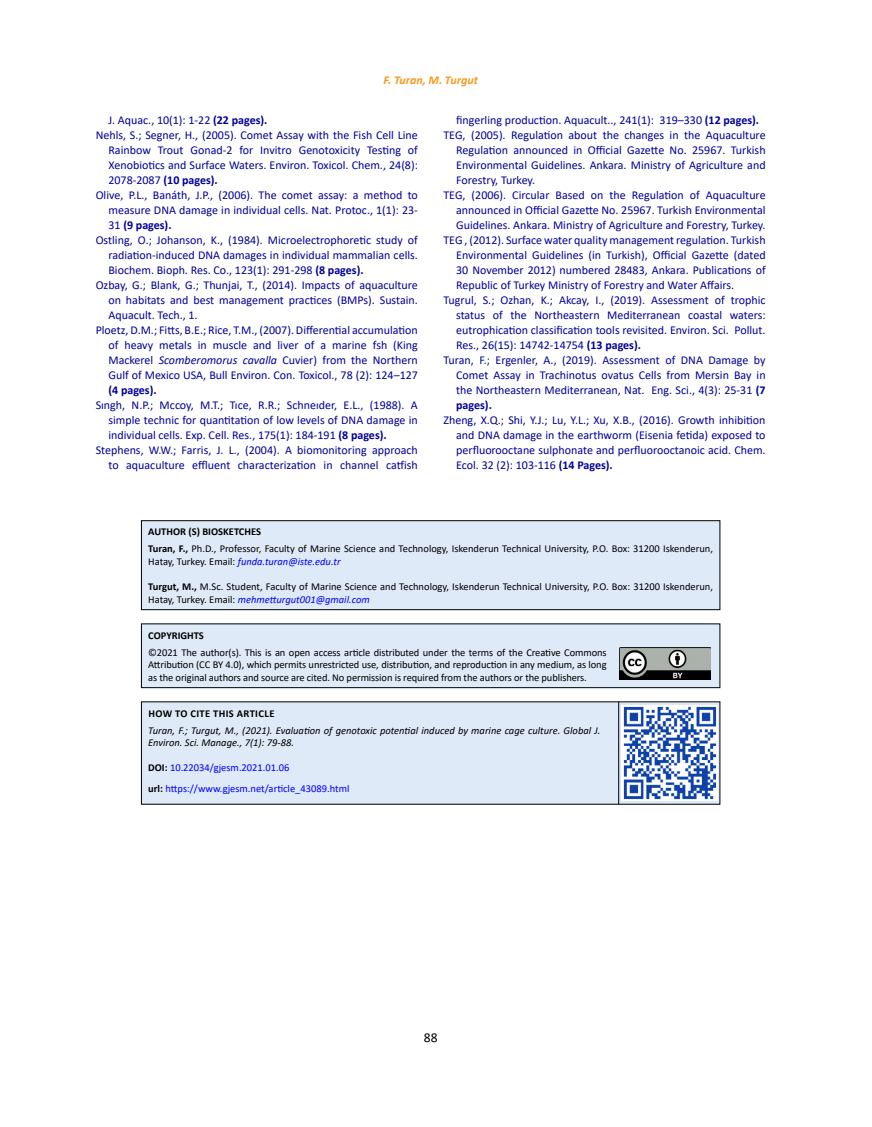
<style>
.page{position:relative;width:872px;height:1127px;background:#fff}
.page>*{position:absolute;margin:0;border:0;box-sizing:border-box;transform-origin:0 0}
.t1{font:13.5px "Calibri";color:#000}
.t2{font:12px/15px "Calibri";color:#009;text-align:justify}
.t3{font:700 12px "Calibri";color:#009}
.t4{font:italic 700 12px "Calibri";color:#f8991d}
.t5{font:10.5px/12.6px "Calibri";color:#000}
.t6{font:italic 10.5px/12.6px "Calibri";color:#000}
.t7{font:10.5px/21.6px "Calibri";color:#00f}
.t8{font:italic 10.5px "Calibri";color:#00f}
.t9{font:700 10.5px "Calibri";letter-spacing:.035em;color:#000}
.t10{font:700 10.5px "Calibri";color:#000}
.s1{font-weight:700}
.s2{font-weight:400}
.s3{font-style:italic}
.s4{font-style:normal;color:#000}
.s5{font-style:italic;color:#00f}
.s6{font-weight:700;color:#000}
</style>
<div class="page">
<div style="left:141px;top:521px;width:579px;height:89px;background:#deeaf7"></div>
<div style="left:141px;top:520px;width:579px;height:90px;border:1px solid #000"></div>
<div style="left:141px;top:702px;width:579px;height:102px;background:#deeaf7"></div>
<hr style="left:618px;top:702px;width:1px;height:102px;background:#000">
<div style="left:141px;top:624px;width:579px;height:64px;background:#deeaf7"></div>
<div style="left:141px;top:623px;width:579px;height:65px;border:1px solid #000"></div>
<img style="left:619px;top:648px;width:91px;height:32px">
<img style="left:622px;top:705px;width:95px;height:95px">
<p class="t4" style="left:383px;top:72px;width:96px">F. Turan, M. Turgut</p>
<p class="t2" style="left:108px;top:112px;width:160px">J. Aquac., 10(1): 1-22 <span class="s1">(22 pages).</span></p>
<p class="t2" style="left:96px;top:127px;width:324px">Nehls, S.; Segner, H., (2005). Comet Assay with the Fish Cell Line</p>
<p class="t2" style="left:108px;top:142px;width:311px">Rainbow Trout Gonad-2 for Invitro Genotoxicity Testing of</p>
<p class="t2" style="left:108px;top:157px;width:311px">Xenobiotics and Surface Waters. Environ. Toxicol. Chem., 24(8):</p>
<p class="t3" style="left:108px;top:171px;width:111px"><span class="s2">2078-2087</span> (10 pages).</p>
<p class="t2" style="left:96px;top:187px;width:324px">Olive, P.L., Banáth, J.P., (2006). The comet assay: a method to</p>
<p class="t2" style="left:108px;top:202px;width:311px">measure DNA damage in individual cells. Nat. Protoc., 1(1): 23-</p>
<p class="t3" style="left:108px;top:216px;width:65px"><span class="s2">31</span> (9 pages).</p>
<p class="t2" style="left:96px;top:232px;width:324px">Ostling, O.; Johanson, K., (1984). Microelectrophoretic study of</p>
<p class="t2" style="left:108px;top:247px;width:311px">radiation-induced DNA damages in individual mammalian cells.</p>
<p class="t2" style="left:108px;top:262px;width:257px">Biochem. Bioph. Res. Co., 123(1): 291-298 <span class="s1">(8 pages).</span></p>
<p class="t2" style="left:96px;top:277px;width:324px">Ozbay, G.; Blank, G.; Thunjai, T., (2014). Impacts of aquaculture</p>
<p class="t2" style="left:108px;top:292px;width:311px">on habitats and best management practices (BMPs). Sustain.</p>
<p class="t2" style="left:108px;top:307px;width:91px">Aquacult. Tech., 1.</p>
<p class="t2" style="left:96px;top:322px;width:324px">Ploetz, D.M.; Fitts, B.E.; Rice, T.M., (2007). Differential accumulation</p>
<p class="t2" style="left:108px;top:337px;width:311px">of heavy metals in muscle and liver of a marine fsh (King</p>
<p class="t2" style="left:108px;top:352px;width:311px">Mackerel <span class="s3">Scomberomorus cavalla</span> Cuvier) from the Northern</p>
<p class="t2" style="left:108px;top:367px;width:311px">Gulf of Mexico USA, Bull Environ. Con. Toxicol., 78 (2): 124–127</p>
<p class="t3" style="left:108px;top:381px;width:50px">(4 pages).</p>
<p class="t2" style="left:96px;top:397px;width:324px">Sıngh, N.P.; Mccoy, M.T.; Tıce, R.R.; Schneıder, E.L., (1988). A</p>
<p class="t2" style="left:108px;top:412px;width:311px">simple technic for quantitation of low levels of DNA damage in</p>
<p class="t2" style="left:108px;top:427px;width:280px">individual cells. Exp. Cell. Res., 175(1): 184-191 <span class="s1">(8 pages).</span></p>
<p class="t2" style="left:96px;top:442px;width:324px">Stephens, W.W.; Farris, J. L., (2004). A biomonitoring approach</p>
<p class="t2" style="left:108px;top:457px;width:311px">to aquaculture effluent characterization in channel catfish</p>
<p class="t2" style="left:456px;top:112px;width:304px">fingerling production. Aquacult.., 241(1): 319–330 <span class="s1">(12 pages).</span></p>
<p class="t2" style="left:443px;top:127px;width:324px">TEG, (2005). Regulation about the changes in the Aquaculture</p>
<p class="t2" style="left:456px;top:142px;width:311px">Regulation announced in Official Gazette No. 25967. Turkish</p>
<p class="t2" style="left:456px;top:157px;width:311px">Environmental Guidelines. Ankara. Ministry of Agriculture and</p>
<p class="t2" style="left:456px;top:172px;width:80px">Forestry, Turkey.</p>
<p class="t2" style="left:443px;top:187px;width:324px">TEG, (2006). Circular Based on the Regulation of Aquaculture</p>
<p class="t2" style="left:456px;top:202px;width:311px">announced in Official Gazette No. 25967. Turkish Environmental</p>
<p class="t2" style="left:456px;top:217px;width:311px">Guidelines. Ankara. Ministry of Agriculture and Forestry, Turkey.</p>
<p class="t2" style="left:443px;top:232px;width:324px">TEG , (2012). Surface water quality management regulation. Turkish</p>
<p class="t2" style="left:456px;top:247px;width:311px">Environmental Guidelines (in Turkish), Official Gazette (dated</p>
<p class="t2" style="left:456px;top:262px;width:311px">30 November 2012) numbered 28483, Ankara. Publications of</p>
<p class="t2" style="left:456px;top:277px;width:279px">Republic of Turkey Ministry of Forestry and Water Affairs.</p>
<p class="t2" style="left:443px;top:292px;width:324px">Tugrul, S.; Ozhan, K.; Akcay, I., (2019). Assessment of trophic</p>
<p class="t2" style="left:456px;top:307px;width:311px">status of the Northeastern Mediterranean coastal waters:</p>
<p class="t2" style="left:456px;top:322px;width:311px">eutrophication classification tools revisited. Environ. Sci. Pollut.</p>
<p class="t2" style="left:456px;top:337px;width:186px">Res., 26(15): 14742-14754 <span class="s1">(13 pages).</span></p>
<p class="t2" style="left:443px;top:352px;width:324px">Turan, F.; Ergenler, A., (2019). Assessment of DNA Damage by</p>
<p class="t2" style="left:456px;top:367px;width:311px">Comet Assay in Trachinotus ovatus Cells from Mersin Bay in</p>
<p class="t2" style="left:456px;top:382px;width:311px">the Northeastern Mediterranean, Nat. Eng. Sci., 4(3): 25-31 <span class="s1">(7</span></p>
<p class="t3" style="left:456px;top:396px;width:37px">pages).</p>
<p class="t2" style="left:456px;top:412px;width:311px;text-indent:-13px">Zheng, X.Q.; Shi, Y.J.; Lu, Y.L.; Xu, X.B., (2016). Growth inhibition and DNA damage in the earthworm (Eisenia fetida) exposed to perfluorooctane sulphonate and perfluorooctanoic acid. Chem.<br>Ecol. 32 (2): 103-116 <span class="s1">(14 Pages).</span></p>
<p class="t5" style="left:148px;top:523px;width:566px;line-height:17.1px"><span class="s1">AUTHOR (S) BIOSKETCHES<br>Turan, F.,</span> Ph.D., Professor, Faculty of Marine Science and Technology, Iskenderun Technical University, P.O. Box: 31200 Iskenderun,</p>
<p class="t8" style="left:148px;top:554px;width:194px"><span class="s4">Hatay, Turkey. Email:</span> funda.turan@iste.edu.tr</p>
<p class="t5" style="left:148px;top:580px;width:566px"><span class="s1">Turgut, M.,</span> M.Sc. Student, Faculty of Marine Science and Technology, Iskenderun Technical University, P.O. Box: 31200 Iskenderun,<br>Hatay, Turkey. Email: <span class="s5">mehmetturgut001@gmail.com</span></p>
<p class="t10" style="left:148px;top:628px;width:57px">COPYRIGHTS</p>
<p class="t5" style="left:148px;top:645px;width:460px;text-align:justify">©2021 The author(s). This is an open access article distributed under the terms of the Creative Commons Attribution (CC BY 4.0), which permits unrestricted use, distribution, and reproduction in any medium, as long as the original authors and source are cited. No permission is required from the authors or the publishers.</p>
<p class="t9" style="left:148px;top:705px;width:127px">HOW TO CITE THIS ARTICLE</p>
<p class="t6" style="left:148px;top:723px;width:453px">Turan, F.; Turgut, M., (2021). Evaluation of genotoxic potential induced by marine cage culture. Global J.<br>Environ. Sci. Manage., 7(1): 79-88.</p>
<p class="t7" style="left:148px;top:756px;width:203px"><span class="s6">DOI:</span> 10.22034/gjesm.2021.01.06<br><span class="s6">url:</span> https://www.gjesm.net/article_43089.html</p>
<p class="t1" style="left:424px;top:1028px;width:15px">88</p>
</div>
